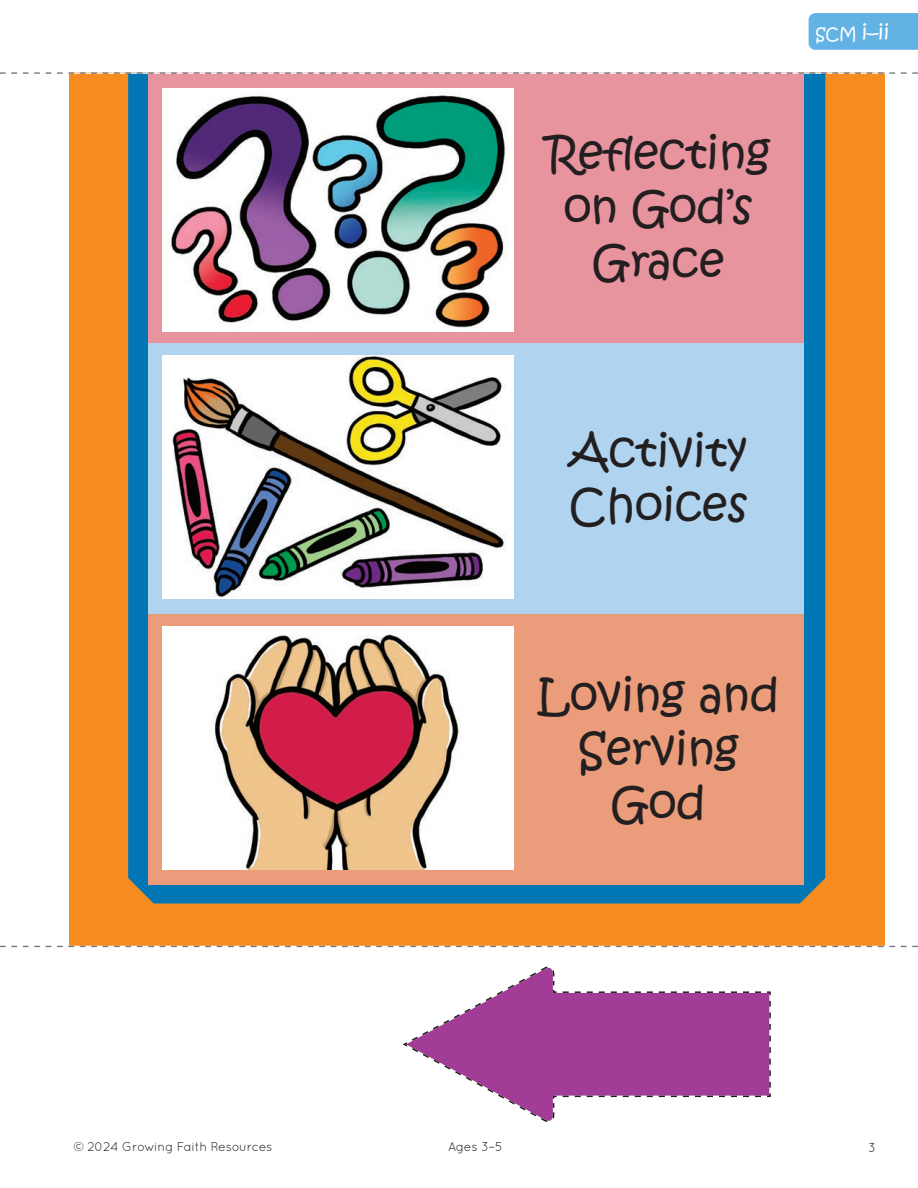
<style>
.page{position:relative;width:918px;height:1188px;background:#fff}
.page>*{position:absolute;margin:0;border:0;box-sizing:border-box;transform-origin:0 0}
.t1{font:45px/54px "Kristen Normal ITC Std";color:#231f20;text-align:center}
.SC_M_number{font:21px "Kristen Normal ITC Std";color:#fff}
.t2{font:12.75px "Quicksand";letter-spacing:-.025em;color:#231f20}
.s1{font-size:16.5px}
</style>
<div class="page">
<div style="left:69px;top:72px;width:815px;height:875px;background:#f68c1f"></div>
<div style="left:128px;top:74px;width:697px;height:830px;background:#0076b5"></div>
<div style="left:149px;top:72px;width:655px;height:271px;background:#e8949e"></div>
<div style="left:149px;top:343px;width:655px;height:271px;background:#b0d3ef"></div>
<div style="left:149px;top:614px;width:655px;height:271px;background:#ea9c7b"></div>
<img style="left:163px;top:88px;width:351px;height:243px">
<img style="left:163px;top:356px;width:351px;height:243px">
<img style="left:163px;top:627px;width:351px;height:243px">
<svg style="left:403px;top:966px;width:368px;height:156px"></svg>
<svg style="left:0;top:72px;width:918px;height:2px;background:#c8bbbb"></svg>
<svg style="left:0;top:946px;width:918px;height:1px"></svg>
<div style="left:809px;top:13px;width:109px;height:37px;background:#62b2e3"></div>
<p class="t1" style="left:547px;top:128px;width:225px">Reflecting</p>
<p class="t1" style="left:564px;top:182px;width:191px">on God’s<br>Grace</p>
<p class="SC_M_number" style="left:815px;top:18px;width:76px"><span class="s1">SCM</span> i–ii</p>
<p class="t1" style="left:569px;top:426px;width:179px">Activity</p>
<p class="t1" style="left:569px;top:480px;width:181px">Choices</p>
<p class="t1" style="left:538px;top:669px;width:243px">Loving and<br>Serving<br>God</p>
<p class="t2" style="left:73px;top:1139px;width:201px">© 2024 Growing Faith Resources</p>
<p class="t2" style="left:448px;top:1139px;width:56px">Ages 3–5</p>
<p class="t2" style="left:868px;top:1140px;width:9px">3</p>
</div>
